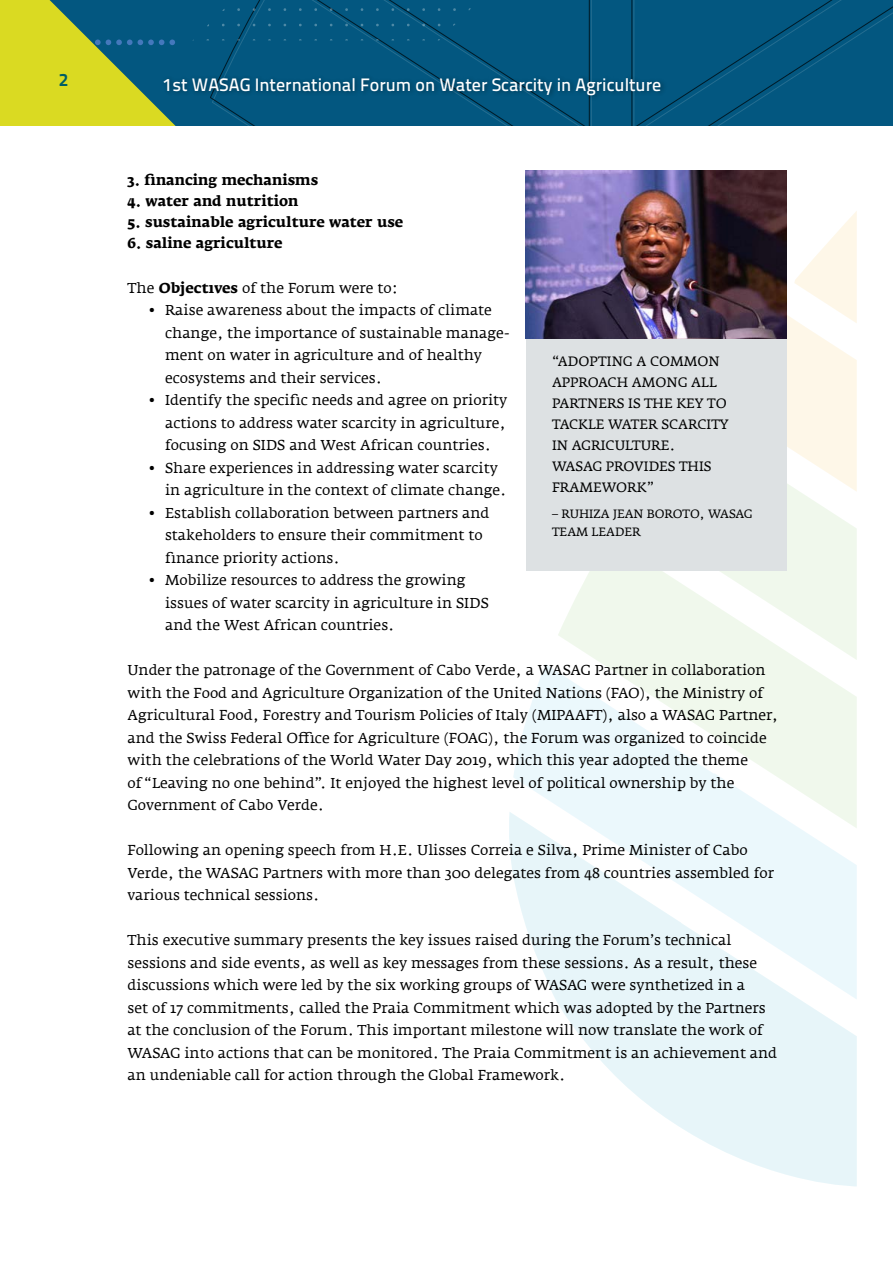
<style>
.page{position:relative;width:893px;height:1263px;background:#fff}
.page>*{position:absolute;margin:0;border:0;box-sizing:border-box;transform-origin:0 0}
.t1{font:500 18px "Titillium Text 22 L";color:#fff}
.t2{font:700 18px "Titillium Text 22 L";color:#005d64}
.t3{font:14.25px/22.5px "Fedra Serif A";color:#000}
.t4{font:700 14.25px "Fedra Serif A";color:#000}
.t5{font:13.5px/21px "Fedra Serif A";color:#000}
.t6{font:12px/18px "Fedra Serif A";color:#000}
.s1{font-weight:700}
</style>
<div class="page">
<div style="left:247px;top:0;width:48px;height:126px;background:#035780"></div>
<div style="left:631px;top:0;width:262px;height:126px;background:#035780"></div>
<img style="left:247px;top:67px;width:422px;height:58px">
<svg style="left:0;top:0;width:247px;height:126px;fill:#035779"></svg>
<svg style="left:295px;top:0;width:297px;height:126px"></svg>
<svg style="left:513px;top:664px;width:45px;height:142px;fill:#ebf8fc"></svg>
<svg style="left:787px;top:492px;width:70px;height:45px;fill:#f0f8ec"></svg>
<svg style="left:558px;top:537px;width:299px;height:275px;fill:#f0f8ec"></svg>
<svg style="left:787px;top:211px;width:70px;height:281px"></svg>
<svg style="left:509px;top:812px;width:348px;height:374px;fill:#ebf8fc"></svg>
<div style="left:527px;top:170px;width:260px;height:401px;background:#dde1e3"></div>
<img style="left:525px;top:170px;width:262px;height:168px">
<p class="t2" style="left:59px;top:66px;width:11px">2</p>
<p class="t1" style="left:163px;top:71px;width:500px">1st WASAG International Forum on Water Scarcity in Agriculture</p>
<p class="t4" style="left:128px;top:171px;width:192px">3. financing mechanisms</p>
<p class="t4" style="left:128px;top:192px;width:172px">4. water and nutrition</p>
<p class="t4" style="left:128px;top:213px;width:277px">5. sustainable agriculture water use</p>
<p class="t4" style="left:128px;top:234px;width:157px">6. saline agriculture</p>
<p class="t3" style="left:128px;top:276px;width:272px">The <span class="s1">Objectıves</span> of the Forum were to:</p>
<p class="t3" style="left:165px;top:299px;width:346px;text-indent:-17px">• Raise awareness about the impacts of climate change, the importance of sustainable manage&shy;ment on water in agriculture and of healthy ecosystems and their services.</p>
<p class="t3" style="left:165px;top:389px;width:344px;text-align:justify;text-indent:-17px">• Identify the specific needs and agree on priority actions to address water scarcity in agriculture, focusing on SIDS and West African countries.</p>
<p class="t3" style="left:165px;top:456px;width:343px;text-indent:-17px">• Share experiences in addressing water scarcity in agriculture in the context of climate change.</p>
<p class="t3" style="left:165px;top:501px;width:326px;text-indent:-17px">• Establish collaboration between partners and stakeholders to ensure their commitment to finance priority actions.</p>
<p class="t3" style="left:165px;top:569px;width:325px;text-indent:-17px">• Mobilize resources to address the growing issues of water scarcity in agriculture in SIDS and the West African countries.</p>
<p class="t3" style="left:128px;top:659px;width:652px">Under the patronage of the Government of Cabo Verde, a WASAG Partner in collaboration with the Food and Agriculture Organization of the United Nations (FAO), the Ministry of Agricultural Food, Forestry and Tourism Policies of Italy (MIPAAFT), also a WASAG Partner, and the Swiss Federal Office for Agriculture (FOAG), the Forum was organized to coincide with the celebrations of the World Water Day 2019, which this year adopted the theme<br>of “Leaving no one behind”. It enjoyed the highest level of political ownership by the Government of Cabo Verde.</p>
<p class="t3" style="left:128px;top:839px;width:648px">Following an opening speech from H.E. Ulisses Correia e Silva, Prime Minister of Cabo<br>Verde, the WASAG Partners with more than 300 delegates from 48 countries assembled for various technical sessions.</p>
<p class="t3" style="left:128px;top:929px;width:651px">This executive summary presents the key issues raised during the Forum’s technical sessions and side events, as well as key messages from these sessions. As a result, these discussions which were led by the six working groups of WASAG were synthetized in a<br>set of 17 commitments, called the Praia Commitment which was adopted by the Partners at the conclusion of the Forum. This important milestone will now translate the work of WASAG into actions that can be monitored. The Praia Commitment is an achievement and an undeniable call for action through the Global Framework.</p>
<p class="t5" style="left:552px;top:351px;width:178px">“ADOPTING A COMMON<br>APPROACH AMONG ALL<br>PARTNERS IS THE KEY TO<br>TACKLE WATER SCARCITY<br>IN AGRICULTURE.<br>WASAG PROVIDES THIS<br>FRAMEWORK”</p>
<p class="t6" style="left:552px;top:505px;width:202px">– RUHIZA JEAN BOROTO, WASAG<br>TEAM LEADER</p>
</div>
